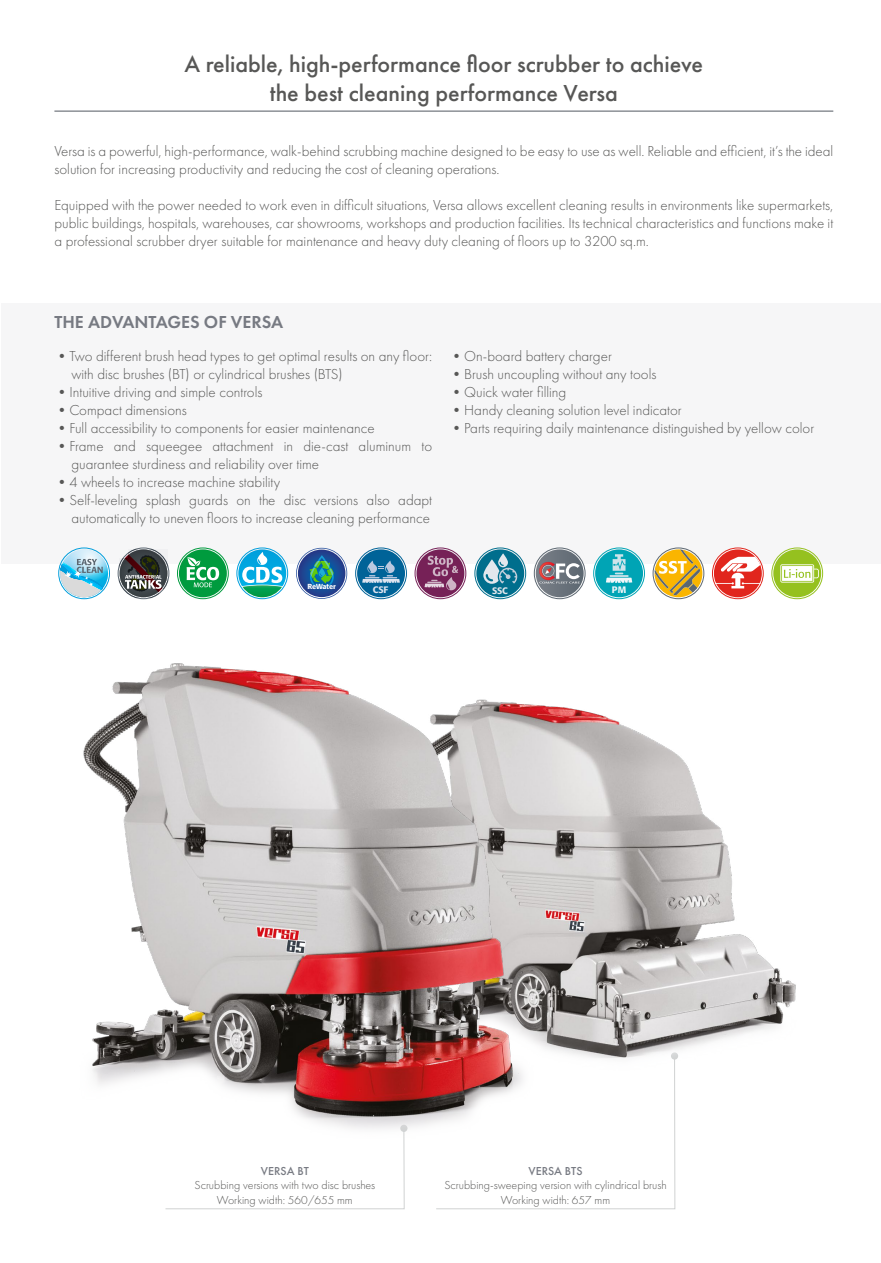
<style>
.page{position:relative;width:881px;height:1263px;background:#fff}
.page>*{position:absolute;margin:0;border:0;box-sizing:border-box;transform-origin:0 0}
.t1{font:500 24px/28.8px "Futura PT";color:#575756;text-align:center}
.t2{font:600 18px "Futura PT";color:#777a82}
.t3{font:300 15px/18px "Futura PT";color:#575756}
.t4{font:300 12px/14.4px "Futura PT";color:#575756;text-align:center}
.t5{font:500 12px "Futura PT";color:#777a82}
.t6{font:500 9.3px "Formata";color:#dde4f0}
.t7{font:500 9.3px "Formata";color:#e2e7ed}
.t8{font:500 9.3px "Formata";color:#eff6f9}
.t9{font:500 7.2px "Formata";color:#fff}
</style>
<div class="page">
<div style="left:1px;top:303px;width:879px;height:261px;background:#f6f6f7"></div>
<hr style="left:54px;top:111px;width:779px;height:1px;background:#525962">
<svg style="left:165px;top:1166px;width:239px;height:43px"></svg>
<svg style="left:436px;top:1107px;width:239px;height:102px"></svg>
<img style="left:634px;top:730px;width:162px;height:377px">
<img style="left:83px;top:572px;width:551px;height:594px">
<div style="left:118px;top:548px;width:51px;height:51px;border:1px solid #5c6771;border-radius:50%"></div>
<svg style="left:119px;top:549px;width:48px;height:48px;background:#6d6a6a"></svg>
<div style="left:177px;top:548px;width:51px;height:51px;border:1px solid #009b3e;border-radius:50%"></div>
<div style="left:179px;top:549px;width:48px;height:48px;background:#009b3e;border-radius:50%"></div>
<svg style="left:186px;top:557px;width:33px;height:30px"></svg>
<div style="left:236px;top:548px;width:52px;height:51px;border:1px solid #009edc;border-radius:50%"></div>
<svg style="left:238px;top:549px;width:48px;height:48px"></svg>
<svg style="left:58px;top:549px;width:53px;height:52px"></svg>
<svg style="left:296px;top:548px;width:51px;height:51px"></svg>
<div style="left:414px;top:548px;width:52px;height:51px;border:1px solid #762157;border-radius:50%"></div>
<div style="left:416px;top:549px;width:48px;height:48px;background:#762157;border-radius:50%"></div>
<svg style="left:424px;top:556px;width:34px;height:34px"></svg>
<div style="left:533px;top:548px;width:52px;height:51px;border:1px solid #5c6771;border-radius:50%"></div>
<svg style="left:535px;top:549px;width:48px;height:48px"></svg>
<svg style="left:539px;top:562px;width:40px;height:21px"></svg>
<div style="left:355px;top:548px;width:51px;height:51px;border:1px solid #006398;border-radius:50%"></div>
<div style="left:357px;top:549px;width:48px;height:48px;background:#006398;border-radius:50%"></div>
<svg style="left:362px;top:560px;width:38px;height:23px"></svg>
<div style="left:593px;top:548px;width:51px;height:51px;border:1px solid #00a4b5;border-radius:50%"></div>
<div style="left:595px;top:549px;width:47px;height:48px;background:#00a4b5;border-radius:50%"></div>
<svg style="left:606px;top:554px;width:26px;height:29px"></svg>
<div style="left:652px;top:548px;width:52px;height:51px;border:1px solid #5c6771;border-radius:50%"></div>
<svg style="left:654px;top:549px;width:48px;height:48px"></svg>
<div style="left:474px;top:548px;width:52px;height:51px;border:1px solid #006e8d;border-radius:50%"></div>
<div style="left:476px;top:549px;width:48px;height:48px;background:#006e8d;border-radius:50%"></div>
<svg style="left:483px;top:553px;width:34px;height:31px"></svg>
<svg style="left:712px;top:548px;width:51px;height:51px"></svg>
<div style="left:711px;top:548px;width:52px;height:51px;border:1px solid #e1261d;border-radius:50%"></div>
<svg style="left:713px;top:549px;width:48px;height:48px"></svg>
<svg style="left:720px;top:557px;width:40px;height:31px"></svg>
<div style="left:771px;top:548px;width:51px;height:51px;border:1px solid #95c11f;border-radius:50%"></div>
<div style="left:773px;top:549px;width:47px;height:48px;background:#95c11f;border-radius:50%"></div>
<svg style="left:780px;top:564px;width:38px;height:19px"></svg>
<h1 class="t1" style="left:184px;top:50px;width:520px">A reliable, high-performance floor scrubber to achieve the best cleaning performance Versa</h1>
<p class="t3" style="left:54px;top:142px;width:780px">Versa is a powerful, high-performance, walk-behind scrubbing machine designed to be easy to use as well. Reliable and efficient, it’s the ideal solution for increasing productivity and reducing the cost of cleaning operations.</p>
<p class="t3" style="left:54px;top:196px;width:780px;text-align:justify">Equipped with the power needed to work even in difficult situations, Versa allows excellent cleaning results in environments like supermarkets, public buildings, hospitals, warehouses, car showrooms, workshops and production facilities. Its technical characteristics and functions make it a professional scrubber dryer suitable for maintenance and heavy duty cleaning of floors up to 3200 sq.m.</p>
<p class="t2" style="left:54px;top:311px;width:230px">THE ADVANTAGES OF VERSA</p>
<p class="t3" style="left:71px;top:347px;width:362px;text-indent:-17px">•Two different brush head types to get optimal results on any floor: with disc brushes (BT) or cylindrical brushes (BTS)</p>
<p class="t3" style="left:54px;top:383px;width:209px">•Intuitive driving and simple controls</p>
<p class="t3" style="left:54px;top:401px;width:134px">•Compact dimensions</p>
<p class="t3" style="left:54px;top:419px;width:321px">•Full accessibility to components for easier maintenance</p>
<p class="t3" style="left:71px;top:437px;width:362px;text-indent:-17px">•Frame and squeegee attachment in die-cast aluminum to guarantee sturdiness and reliability over time</p>
<p class="t3" style="left:54px;top:473px;width:227px">•4 wheels to increase machine stability</p>
<p class="t3" style="left:54px;top:491px;width:379px;text-align:right">•Self-leveling splash guards on the disc versions also adapt automatically to uneven floors to increase cleaning performance</p>
<p class="t3" style="left:449px;top:347px;width:164px">•On-board battery charger</p>
<p class="t3" style="left:449px;top:365px;width:209px">•Brush uncoupling without any tools</p>
<p class="t3" style="left:449px;top:383px;width:119px">•Quick water filling</p>
<p class="t3" style="left:449px;top:401px;width:234px">•Handy cleaning solution level indicator</p>
<p class="t3" style="left:449px;top:419px;width:366px">•Parts requiring daily maintenance distinguished by yellow color</p>
<p class="t9" style="left:307px;top:582px;width:30px">ReWater</p>
<p class="t6" style="left:373px;top:584px;width:17px">CSF</p>
<p class="t7" style="left:492px;top:585px;width:17px">SSC</p>
<p class="t8" style="left:611px;top:584px;width:16px">PM</p>
<p class="t5" style="left:261px;top:1164px;width:49px">VERSA BT</p>
<p class="t4" style="left:194px;top:1178px;width:182px">Scrubbing versions with two disc brushes<br>Working width: 560/655 mm</p>
<p class="t5" style="left:528px;top:1164px;width:56px">VERSA BTS</p>
<p class="t4" style="left:444px;top:1178px;width:224px">Scrubbing-sweeping version with cylindrical brush<br>Working width: 657 mm</p>
</div>
